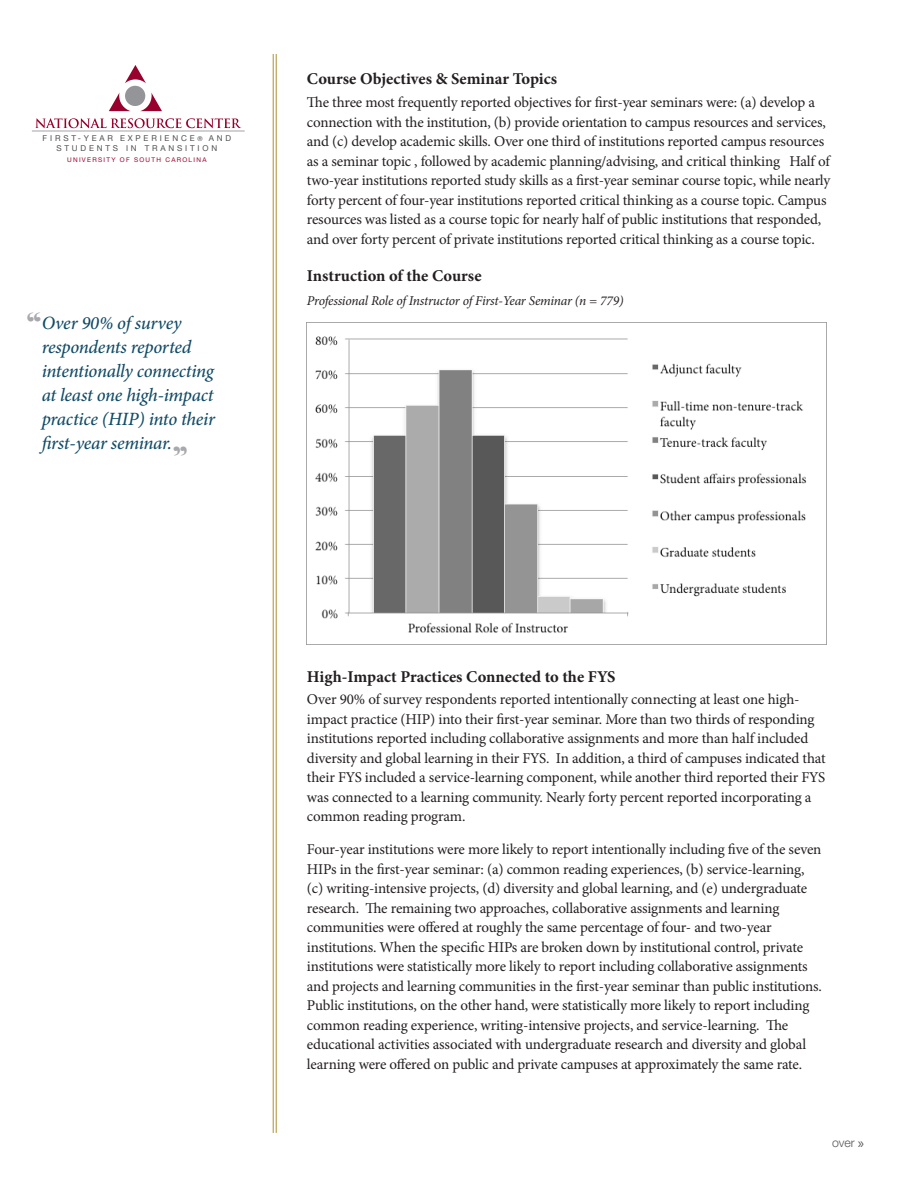
<style>
.page{position:relative;width:918px;height:1188px;background:#fff}
.page>*{position:absolute;margin:0;border:0;box-sizing:border-box;transform-origin:0 0}
.Table_body{font:500 48px "Big Caslon";color:#a8a9ad}
.pull_quote{font:italic 500 18.75px/24px "Minion Pro";letter-spacing:-.015em;color:#124b66}
.Section_Header{font:700 16.5px "Minion Pro";color:#231f20}
.body_copy{font:15px/19.5px "Minion Pro";letter-spacing:-.01em;color:#231f20}
.Section_Header-2{font:15px/19.5px "Minion Pro";letter-spacing:-.01em;color:#231f20}
.body_copy-2{font:italic 13.5px "Minion Pro";letter-spacing:-.02em;color:#231f20}
.t1{font:300 12.3px "Helvetica Neue";color:#57585a}
.t2{font:8.1px/10.5px "Helvetica Neue";letter-spacing:.35em;color:#4e4f50;text-align:center}
.t3{font:6.45px "Helvetica Neue";letter-spacing:.2em;color:#98012d}
.s1{font-size:6.45px}
.s2{font-family:"Myriad Pro";font-weight:400;font-size:15px}
</style>
<div class="page">
<hr style="left:276px;top:54px;width:1px;height:1079px;background:#b28f2f">
<hr style="left:273px;top:54px;width:1px;height:1079px;background:#b28f2f">
<svg style="left:35px;top:118px;width:206px;height:10px"></svg>
<hr style="left:32px;top:131px;width:213px;height:1px;background:#a1a3a6">
<svg style="left:125px;top:65px;width:21px;height:18px"></svg>
<svg style="left:109px;top:93px;width:21px;height:18px"></svg>
<svg style="left:140px;top:93px;width:22px;height:18px"></svg>
<div style="left:125px;top:86px;width:20px;height:20px;background:#939598;border-radius:50%"></div>
<img style="left:307px;top:336px;width:519px;height:309px">
<p class="t2" style="left:43px;top:132px;width:190px">FIRST-YEAR EXPERIENCE<span class="s1">®</span> AND<br>STUDENTS IN TRANSITION</p>
<p class="t3" style="left:67px;top:156px;width:141px">UNIVERSITY OF SOUTH CAROLINA</p>
<p class="Table_body" style="left:28px;top:302px;width:14px">“</p>
<p class="pull_quote" style="left:42px;top:311px;width:175px">Over 90% of survey respondents reported intentionally connecting at least one high-impact practice (HIP) into their first-year seminar.</p>
<p class="Table_body" style="left:186px;top:465px;width:14px;rotate:-180deg">“</p>
<p class="Section_Header" style="left:307px;top:67px;width:252px">Course Objectives &amp; Seminar Topics</p>
<p class="Section_Header-2" style="left:307px;top:93px;width:525px">The three most frequently reported objectives for first-year seminars were: (a) develop a connection with the institution, (b) provide orientation to campus resources and services, and (c) develop academic skills. Over one third of institutions reported campus resources as a seminar topic , followed by academic planning/advising, and critical thinking Half of two-year institutions reported study skills as a first-year seminar course topic, while nearly forty percent of four-year institutions reported critical thinking as a course topic. Campus resources was listed as a course topic for nearly half of public institutions that responded, and over forty percent of private institutions reported critical thinking as a course topic.</p>
<p class="Section_Header" style="left:307px;top:264px;width:176px">Instruction of the Course</p>
<p class="body_copy-2" style="left:307px;top:291px;width:318px">Professional Role of Instructor of First-Year Seminar (n = 779)</p>
<p class="Section_Header" style="left:307px;top:665px;width:310px">High-Impact Practices Connected to the FYS</p>
<p class="body_copy" style="left:307px;top:690px;width:520px">Over 90% of survey respondents reported intentionally connecting at least one high&shy;impact practice (HIP) into their first-year seminar. More than two thirds of responding institutions reported including collaborative assignments and more than half included diversity and global learning in their FYS. In addition, a third of campuses indicated that their FYS included a service-learning component, while another third reported their FYS was connected to a learning community. Nearly forty percent reported incorporating a common reading program.</p>
<p class="body_copy" style="left:307px;top:840px;width:516px">Four-year institutions were more likely to report intentionally including five of the seven HIPs in the first-year seminar: (a) common reading experiences, (b) service-learning, (c) writing-intensive projects, (d) diversity and global learning, and (e) undergraduate research. The remaining two approaches, collaborative assignments and learning communities were offered at roughly the same percentage of four- and two-year institutions. When the specific HIPs are broken down by institutional control, private institutions were statistically more likely to report including collaborative assignments and projects and learning communities in the first-year seminar than public institutions.<br>Public institutions, on the other hand, were statistically more likely to report including common reading experience, writing-intensive projects, and service-learning. The educational activities associated with undergraduate research and diversity and global learning were offered on public and private campuses at approximately the same rate.</p>
<p class="t1" style="left:832px;top:1135px;width:33px">over <span class="s2">»</span></p>
</div>
